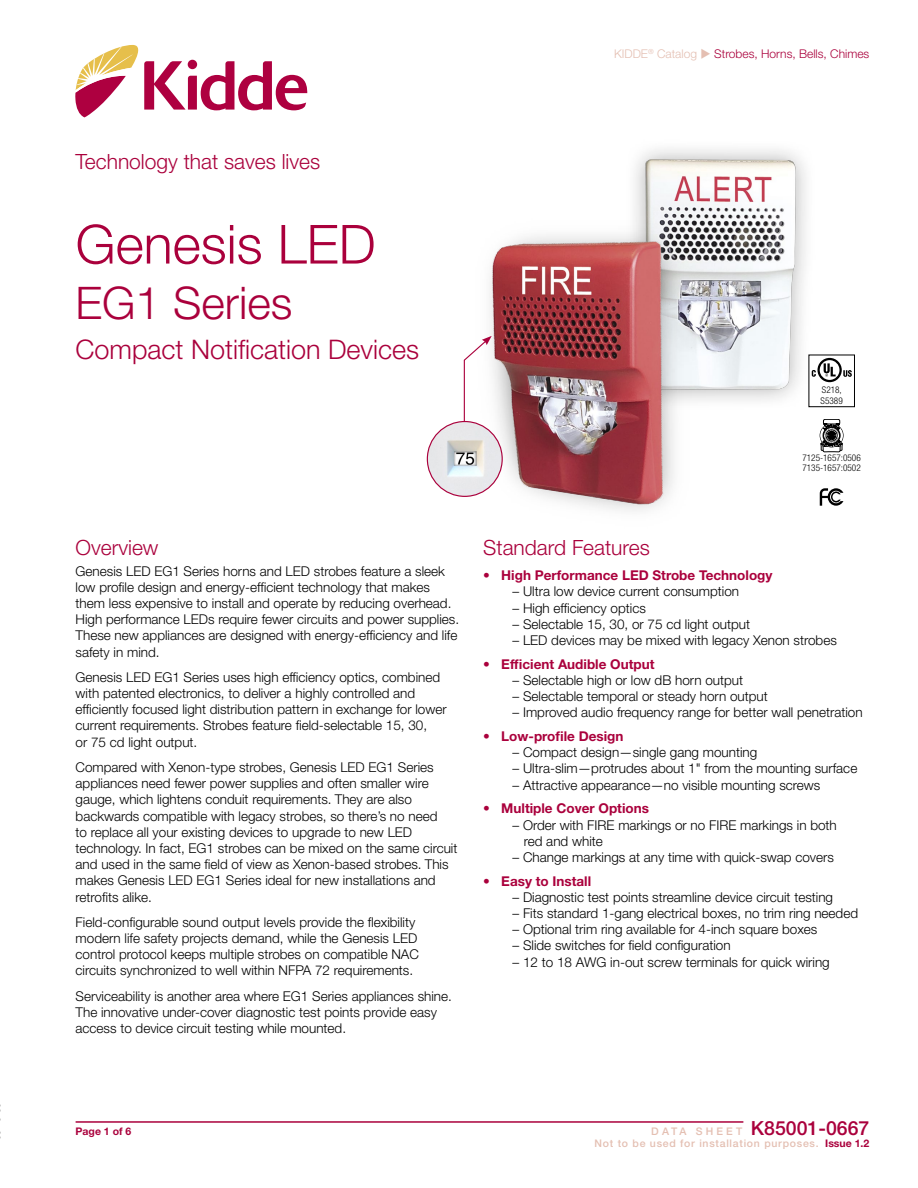
<style>
.page{position:relative;width:918px;height:1188px;background:#fff}
.page>*{position:absolute;margin:0;border:0;box-sizing:border-box;transform-origin:0 0}
.t1{font:300 54px "Helvetica Neue LT Std";color:#aa003c}
.t2{font:300 45px "Helvetica Neue LT Std";color:#aa003c}
.t3{font:300 27px "Helvetica Neue LT Std";color:#aa003c}
.t4{font:300 21px "Helvetica Neue LT Std";color:#aa003c}
.t5{font:500 19.5px "Helvetica Neue LT Std";color:#aa003c}
.t6{font:300 13.5px/16.2px "Helvetica Neue LT Std";color:#000}
.t7{font:700 13.5px "Helvetica Neue LT Std";color:#aa003c}
.t8{font:300 12px "Helvetica Neue LT Std";color:#aa003c}
.t9{font:500 10.5px "Helvetica Neue LT Std";letter-spacing:.07em;color:#e4bfb2}
.t10{font:700 10.5px "Helvetica Neue LT Std";color:#aa003c}
.t11{font:300 condensed 9.15px/9.1px "Helvetica Neue LT Std";color:#000}
.s1{color:#e4bfb2}
.s2{font-size:10.5px;color:#e4bfb2}
.s3{font-weight:700;color:#aa003c}
</style>
<div class="page">
<hr style="left:76px;top:1121px;width:667px;height:2px;background:#aa003c">
<svg style="left:75px;top:45px;width:232px;height:72px"></svg>
<img style="left:635px;top:149px;width:199px;height:296px">
<div style="left:820px;top:423px;width:24px;height:24px;border:1px solid #000;border-radius:50%"></div>
<svg style="left:821px;top:419px;width:22px;height:33px"></svg>
<div style="left:823px;top:427px;width:17px;height:17px;border:1px solid #000;border-radius:50%"></div>
<div style="left:809px;top:355px;width:46px;height:52px;border:1px solid #000"></div>
<svg style="left:820px;top:488px;width:23px;height:18px"></svg>
<svg style="left:812px;top:358px;width:40px;height:24px"></svg>
<img style="left:458px;top:187px;width:252px;height:324px">
<svg style="left:463px;top:336px;width:29px;height:88px"></svg>
<img style="left:427px;top:422px;width:75px;height:74px;border-radius:37px">
<div style="left:427px;top:421px;width:76px;height:76px;border:1px solid #aa003c;border-radius:50%"></div>
<p class="t8" style="left:614px;top:47px;width:257px"><span class="s1">KIDDE</span><sup>®</sup> <span class="s1">Catalog</span> <span class="s1">◆</span> Strobes, Horns, Bells, Chimes</p>
<h3 class="t4" style="left:76px;top:149px;width:246px">Technology that saves lives</h3>
<h1 class="t1" style="left:76px;top:211px;width:302px">Genesis LED</h1>
<h2 class="t2" style="left:76px;top:276px;width:218px">EG1 Series</h2>
<h3 class="t3" style="left:76px;top:333px;width:345px">Compact Notification Devices</h3>
<p class="t11" style="left:821px;top:384px;width:24px;line-height:11.1px">S218,<br>S5389</p>
<p class="t11" style="left:802px;top:453px;width:60px">7125-1657:0506<br>7135-1657:0502</p>
<h3 class="t4" style="left:76px;top:535px;width:84px">Overview</h3>
<p class="t6" style="left:76px;top:563px;width:385px">Genesis LED EG1 Series horns and LED strobes feature a sleek low profile design and energy-efficient technology that makes them less expensive to install and operate by reducing overhead.<br>High performance LEDs require fewer circuits and power supplies.<br>These new appliances are designed with energy-efficiency and life safety in mind.</p>
<p class="t6" style="left:76px;top:669px;width:373px">Genesis LED EG1 Series uses high efficiency optics, combined with patented electronics, to deliver a highly controlled and efficiently focused light distribution pattern in exchange for lower current requirements. Strobes feature field-selectable 15, 30,<br>or 75 cd light output.</p>
<p class="t6" style="left:76px;top:759px;width:383px">Compared with Xenon-type strobes, Genesis LED EG1 Series appliances need fewer power supplies and often smaller wire gauge, which lightens conduit requirements. They are also backwards compatible with legacy strobes, so there’s no need<br>to replace all your existing devices to upgrade to new LED technology. In fact, EG1 strobes can be mixed on the same circuit and used in the same field of view as Xenon-based strobes. This makes Genesis LED EG1 Series ideal for new installations and retrofits alike.</p>
<p class="t6" style="left:76px;top:914px;width:345px">Field-configurable sound output levels provide the flexibility modern life safety projects demand, while the Genesis LED control protocol keeps multiple strobes on compatible NAC circuits synchronized to well within NFPA 72 requirements.</p>
<p class="t6" style="left:76px;top:987px;width:378px">Serviceability is another area where EG1 Series appliances shine.<br>The innovative under-cover diagnostic test points provide easy access to device circuit testing while mounted.</p>
<h3 class="t4" style="left:483px;top:535px;width:168px">Standard Features</h3>
<p class="t7" style="left:483px;top:567px;width:291px">• High Performance LED Strobe Technology</p>
<p class="t6" style="left:513px;top:583px;width:228px">– Ultra low device current consumption</p>
<p class="t6" style="left:513px;top:599px;width:135px">– High efficiency optics</p>
<p class="t6" style="left:513px;top:616px;width:239px">– Selectable 15, 30, or 75 cd light output</p>
<p class="t6" style="left:513px;top:632px;width:326px">– LED devices may be mixed with legacy Xenon strobes</p>
<p class="t7" style="left:483px;top:656px;width:173px">• Efficient Audible Output</p>
<p class="t6" style="left:513px;top:672px;width:232px">– Selectable high or low dB horn output</p>
<p class="t6" style="left:513px;top:688px;width:257px">– Selectable temporal or steady horn output</p>
<p class="t6" style="left:513px;top:704px;width:352px">– Improved audio frequency range for better wall penetration</p>
<p class="t7" style="left:483px;top:728px;width:142px">• Low-profile Design</p>
<p class="t6" style="left:513px;top:744px;width:246px">– Compact design—single gang mounting</p>
<p class="t6" style="left:513px;top:760px;width:346px">– Ultra-slim—protrudes about 1" from the mounting surface</p>
<p class="t6" style="left:513px;top:776px;width:309px">– Attractive appearance—no visible mounting screws</p>
<p class="t7" style="left:483px;top:800px;width:167px">• Multiple Cover Options</p>
<p class="t6" style="left:524px;top:816px;width:315px;text-indent:-11px">– Order with FIRE markings or no FIRE markings in both red and white</p>
<p class="t6" style="left:513px;top:849px;width:323px">– Change markings at any time with quick-swap covers</p>
<p class="t7" style="left:483px;top:872px;width:109px">• Easy to Install</p>
<p class="t6" style="left:513px;top:889px;width:322px">– Diagnostic test points streamline device circuit testing</p>
<p class="t6" style="left:513px;top:905px;width:347px">– Fits standard 1-gang electrical boxes, no trim ring needed</p>
<p class="t6" style="left:513px;top:921px;width:306px">– Optional trim ring available for 4-inch square boxes</p>
<p class="t6" style="left:513px;top:937px;width:220px">– Slide switches for field configuration</p>
<p class="t6" style="left:513px;top:953px;width:319px">– 12 to 18 AWG in-out screw terminals for quick wiring</p>
<p class="t10" style="left:76px;top:1124px;width:57px">Page 1 of 6</p>
<h3 class="t5" style="left:651px;top:1116px;width:220px"><span class="s2">D A T A S H E E T</span> K85001-0667</h3>
<p class="t9" style="left:595px;top:1137px;width:276px">Not to be used for installation purposes. <span class="s3">Issue 1.2</span></p>
</div>
